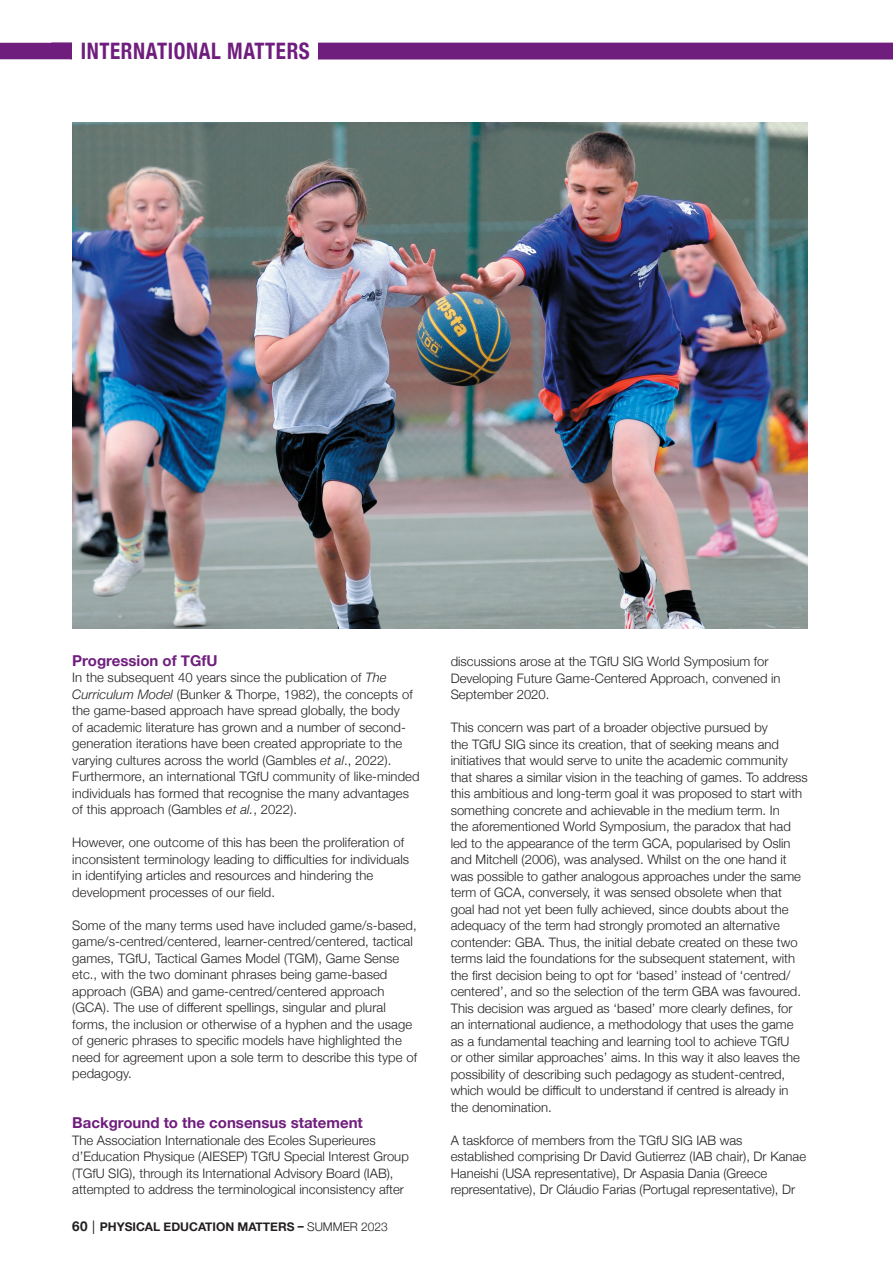
<style>
.page{position:relative;width:893px;height:1263px;background:#fff}
.page>*{position:absolute;margin:0;border:0;box-sizing:border-box;transform-origin:0 0}
.t1{font:700 condensed 22.65px "Helvetica Neue";letter-spacing:.03em;color:#701e7d;scale:.93 1}
.t2{font:700 15px "Helvetica Neue";color:#701e7d}
.t3{font:300 13.05px/16.5px "Helvetica Neue";color:#231f20}
.t4{font:700 12px "Helvetica Neue";color:#231f20}
.s1{font-style:italic}
.s2{font-size:13.5px}
.s3{font-weight:400;font-size:13.5px}
.s4{font-weight:300}
</style>
<div class="page">
<div style="left:0;top:43px;width:893px;height:16px;background:#701e7d"></div>
<div style="left:72px;top:38px;width:246px;height:26px;background:#fff"></div>
<img style="left:72px;top:123px;width:736px;height:506px">
<h1 class="t1" style="left:81px;top:32px;width:248px">INTERNATIONAL MATTERS</h1>
<p class="t2" style="left:72px;top:649px;width:147px">Progression of TGfU</p>
<p class="t3" style="left:72px;top:669px;width:349px">In the subsequent 40 years since the publication of <span class="s1">The Curriculum Model</span> (Bunker &amp; Thorpe, 1982), the concepts of the game-based approach have spread globally, the body<br>of academic literature has grown and a number of second&shy;generation iterations have been created appropriate to the varying cultures across the world (Gambles <span class="s1">et al</span>., 2022).<br>Furthermore, an international TGfU community of like-minded individuals has formed that recognise the many advantages of this approach (Gambles <span class="s1">et al.</span>, 2022).</p>
<p class="t3" style="left:72px;top:834px;width:338px">However, one outcome of this has been the proliferation of inconsistent terminology leading to difficulties for individuals in identifying articles and resources and hindering the development processes of our field.</p>
<p class="t3" style="left:72px;top:916px;width:346px">Some of the many terms used have included game/s-based, game/s-centred/centered, learner-centred/centered, tactical games, TGfU, Tactical Games Model (TGM), Game Sense etc., with the two dominant phrases being game-based approach (GBA) and game-centred/centered approach (GCA). The use of different spellings, singular and plural forms, the inclusion or otherwise of a hyphen and the usage of generic phrases to specific models have highlighted the need for agreement upon a sole term to describe this type of pedagogy.</p>
<p class="t2" style="left:72px;top:1111px;width:292px">Background to the consensus statement</p>
<p class="t3" style="left:72px;top:1131px;width:338px">The Association Internationale des Ecoles Superieures d’Education Physique (AIESEP) TGfU Special Interest Group (TGfU SIG), through its International Advisory Board (IAB), attempted to address the terminological inconsistency after</p>
<p class="t4" style="left:72px;top:1217px;width:317px"><span class="s2">60</span> <span class="s3">|</span> PHYSICAL EDUCATION MATTERS – <span class="s4">SUMMER 2023</span></p>
<p class="t3" style="left:451px;top:652px;width:331px">discussions arose at the TGfU SIG World Symposium for<br>Developing Future Game-Centered Approach, convened in<br>September 2020.</p>
<p class="t3" style="left:451px;top:718px;width:359px">This concern was part of a broader objective pursued by<br>the TGfU SIG since its creation, that of seeking means and initiatives that would serve to unite the academic community that shares a similar vision in the teaching of games. To address this ambitious and long-term goal it was proposed to start with something concrete and achievable in the medium term. In<br>the aforementioned World Symposium, the paradox that had led to the appearance of the term GCA, popularised by Oslin and Mitchell (2006), was analysed. Whilst on the one hand it was possible to gather analogous approaches under the same term of GCA, conversely, it was sensed obsolete when that goal had not yet been fully achieved, since doubts about the adequacy of the term had strongly promoted an alternative contender: GBA. Thus, the initial debate created on these two terms laid the foundations for the subsequent statement, with the first decision being to opt for ‘based’ instead of ‘centred/ centered’, and so the selection of the term GBA was favoured.<br>This decision was argued as ‘based’ more clearly defines, for an international audience, a methodology that uses the game as a fundamental teaching and learning tool to achieve TGfU<br>or other similar approaches’ aims. In this way it also leaves the possibility of describing such pedagogy as student-centred, which would be difficult to understand if centred is already in the denomination.</p>
<p class="t3" style="left:451px;top:1131px;width:357px">A taskforce of members from the TGfU SIG IAB was established comprising Dr David Gutierrez (IAB chair), Dr Kanae Haneishi (USA representative), Dr Aspasia Dania (Greece representative), Dr Cláudio Farias (Portugal representative), Dr</p>
</div>
